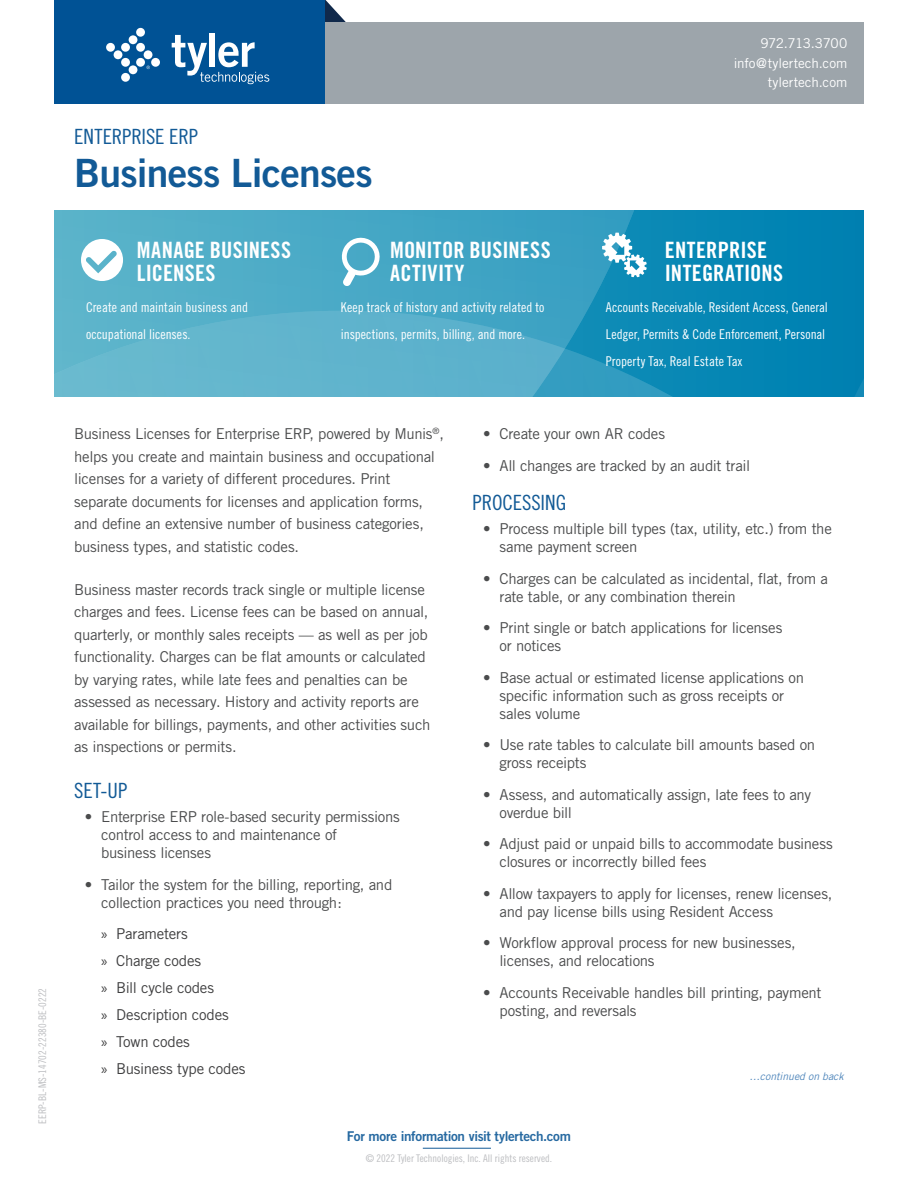
<style>
.page{position:relative;width:918px;height:1188px;background:#fff}
.page>*{position:absolute;margin:0;border:0;box-sizing:border-box;transform-origin:0 0}
.t1{font:39px "Trade Gothic Bold Two";letter-spacing:-.02em;color:#125a96}
.Feature_Header{font:22.5px/22.5px "Trade Gothic Bold Cond Twenty";letter-spacing:.01em;color:#fff}
.Subheader{font:21px "Trade Gothic Cond Eighteen";color:#125a96}
.t2{font:21px "Trade Gothic LT Std Cn 18";letter-spacing:-.005em;color:#125a96}
.Body_Copy{font:15px/18px "Trade Gothic";letter-spacing:-.02em;color:#4b4c4d}
.t3{font:15px "Trade Gothic";letter-spacing:-.015em;color:#3e3e3f}
.Feature_Copy{font:13.5px/27px "Trade Gothic Cond Eighteen";color:#fff}
.t4{font:13.5px/19.5px "Trade Gothic";letter-spacing:-.01em;color:#fff;text-align:right}
.t5{font:13.5px "Trade Gothic Bold Two";letter-spacing:-.025em;color:#2669a1}
.t6{font:10.5px "Trade Gothic Cond Eighteen";color:#bcbdc0}
.Continued{font:italic 10.5px "Trade Gothic";letter-spacing:-.005em;color:#4f86bb}
.s1{font-family:"Myriad Pro"}
</style>
<div class="page">
<svg style="left:325px;top:0;width:21px;height:22px"></svg>
<div style="left:297px;top:22px;width:567px;height:82px;background:#9da5ab"></div>
<div style="left:54px;top:0;width:271px;height:104px;background:#005295"></div>
<div style="left:209px;top:34px;width:6px;height:33px;background:#fff"></div>
<svg style="left:172px;top:35px;width:97px;height:49px"></svg>
<div style="left:106px;top:43px;width:9px;height:9px;background:#fff;border-radius:50%"></div>
<div style="left:114px;top:50px;width:8px;height:9px;background:#fff;border-radius:50%"></div>
<div style="left:121px;top:58px;width:9px;height:9px;background:#fff;border-radius:50%"></div>
<div style="left:121px;top:73px;width:9px;height:9px;background:#fff;border-radius:50%"></div>
<div style="left:129px;top:65px;width:8px;height:9px;background:#fff;border-radius:50%"></div>
<div style="left:136px;top:58px;width:9px;height:9px;background:#fff;border-radius:50%"></div>
<div style="left:121px;top:43px;width:9px;height:9px;background:#fff;border-radius:50%"></div>
<div style="left:129px;top:35px;width:8px;height:9px;background:#fff;border-radius:50%"></div>
<div style="left:136px;top:43px;width:9px;height:9px;background:#fff;border-radius:50%"></div>
<div style="left:144px;top:50px;width:8px;height:9px;background:#fff;border-radius:50%"></div>
<div style="left:151px;top:58px;width:9px;height:9px;background:#fff;border-radius:50%"></div>
<div style="left:136px;top:28px;width:9px;height:9px;background:#fff;border-radius:50%"></div>
<svg style="left:146px;top:66px;width:4px;height:3px"></svg>
<hr style="left:423px;top:1148px;width:68px;height:1px;background:#125a96">
<div style="left:54px;top:211px;width:810px;height:185px;background:#0385b4"></div>
<svg style="left:855px;top:380px;width:9px;height:16px"></svg>
<svg style="left:54px;top:211px;width:617px;height:185px;background:#4aa9c6"></svg>
<svg style="left:81px;top:239px;width:42px;height:42px;background:#c6e4ec"></svg>
<svg style="left:602px;top:233px;width:45px;height:44px"></svg>
<svg style="left:340px;top:235px;width:42px;height:52px;background:#79c0d5"></svg>
<p class="t6" style="left:36px;top:1124px;width:137px;rotate:-90deg">EERP-BL-MS-14702-22380-BE-0222</p>
<p class="t2" style="left:74px;top:124px;width:125px">ENTERPRISE ERP</p>
<p class="t1" style="left:74px;top:149px;width:300px">Business Licenses</p>
<p class="t4" style="left:734px;top:34px;width:115px">972.713.3700 info@tylertech.com tylertech.com</p>
<p class="Feature_Header" style="left:137px;top:239px;width:156px">MANAGE BUSINESS<br>LICENSES</p>
<p class="Feature_Header" style="left:390px;top:239px;width:162px">MONITOR BUSINESS<br>ACTIVITY</p>
<p class="Feature_Header" style="left:665px;top:239px;width:120px">ENTERPRISE<br>INTEGRATIONS</p>
<p class="Feature_Copy" style="left:86px;top:294px;width:164px">Create and maintain business and occupational licenses.</p>
<p class="Feature_Copy" style="left:341px;top:294px;width:205px">Keep track of history and activity related to inspections, permits, billing, and more.</p>
<p class="Feature_Copy" style="left:606px;top:294px;width:224px">Accounts Receivable, Resident Access, General<br>Ledger, Permits &amp; Code Enforcement, Personal<br>Property Tax, Real Estate Tax</p>
<p class="Body_Copy" style="left:74px;top:423px;width:371px;line-height:22.5px">Business Licenses for Enterprise ERP, powered by Munis<sup>®</sup>, helps you create and maintain business and occupational licenses for a variety of different procedures. Print separate documents for licenses and application forms, and define an extensive number of business categories, business types, and statistic codes.</p>
<p class="Body_Copy" style="left:74px;top:578px;width:358px;line-height:22.5px">Business master records track single or multiple license charges and fees. License fees can be based on annual, quarterly, or monthly sales receipts — as well as per job functionality. Charges can be flat amounts or calculated by varying rates, while late fees and penalties can be assessed as necessary. History and activity reports are available for billings, payments, and other activities such as inspections or permits.</p>
<p class="Subheader" style="left:74px;top:778px;width:55px">SET-UP</p>
<p class="Body_Copy" style="left:101px;top:808px;width:300px;text-indent:-16px">• Enterprise ERP role-based security permissions control access to and maintenance of<br>business licenses</p>
<p class="Body_Copy" style="left:101px;top:875px;width:293px;text-indent:-16px">• Tailor the system for the billing, reporting, and collection practices you need through:</p>
<p class="t3" style="left:101px;top:925px;width:88px"><span class="s1">»</span> Parameters</p>
<p class="t3" style="left:101px;top:952px;width:102px"><span class="s1">»</span> Charge codes</p>
<p class="t3" style="left:101px;top:979px;width:114px"><span class="s1">»</span> Bill cycle codes</p>
<p class="t3" style="left:101px;top:1006px;width:129px"><span class="s1">»</span> Description codes</p>
<p class="t3" style="left:101px;top:1033px;width:90px"><span class="s1">»</span> Town codes</p>
<p class="t3" style="left:101px;top:1060px;width:146px"><span class="s1">»</span> Business type codes</p>
<p class="Body_Copy" style="left:483px;top:425px;width:184px">• Create your own AR codes</p>
<p class="Body_Copy" style="left:483px;top:456px;width:269px">• All changes are tracked by an audit trail</p>
<p class="Subheader" style="left:472px;top:490px;width:95px">PROCESSING</p>
<p class="Body_Copy" style="left:500px;top:520px;width:334px;text-indent:-16px">• Process multiple bill types (tax, utility, etc.) from the same payment screen</p>
<p class="Body_Copy" style="left:500px;top:569px;width:330px;text-indent:-16px">• Charges can be calculated as incidental, flat, from a rate table, or any combination therein</p>
<p class="Body_Copy" style="left:500px;top:619px;width:284px;text-indent:-16px">• Print single or batch applications for licenses or notices</p>
<p class="Body_Copy" style="left:500px;top:668px;width:306px;text-indent:-16px">• Base actual or estimated license applications on specific information such as gross receipts or sales volume</p>
<p class="Body_Copy" style="left:500px;top:736px;width:317px;text-indent:-16px">• Use rate tables to calculate bill amounts based on gross receipts</p>
<p class="Body_Copy" style="left:500px;top:785px;width:313px;text-indent:-16px">• Assess, and automatically assign, late fees to any overdue bill</p>
<p class="Body_Copy" style="left:500px;top:835px;width:335px;text-indent:-16px">• Adjust paid or unpaid bills to accommodate business closures or incorrectly billed fees</p>
<p class="Body_Copy" style="left:500px;top:884px;width:334px;text-indent:-16px">• Allow taxpayers to apply for licenses, renew licenses, and pay license bills using Resident Access</p>
<p class="Body_Copy" style="left:500px;top:934px;width:298px;text-indent:-16px">• Workflow approval process for new businesses, licenses, and relocations</p>
<p class="Body_Copy" style="left:500px;top:983px;width:324px;text-indent:-16px">• Accounts Receivable handles bill printing, payment posting, and reversals</p>
<p class="Continued" style="left:750px;top:1070px;width:96px">…continued on back</p>
<p class="t5" style="left:347px;top:1127px;width:226px">For more information visit tylertech.com</p>
<p class="t6" style="left:366px;top:1152px;width:188px">© 2022 Tyler Technologies, Inc. All rights reserved.</p>
</div>
